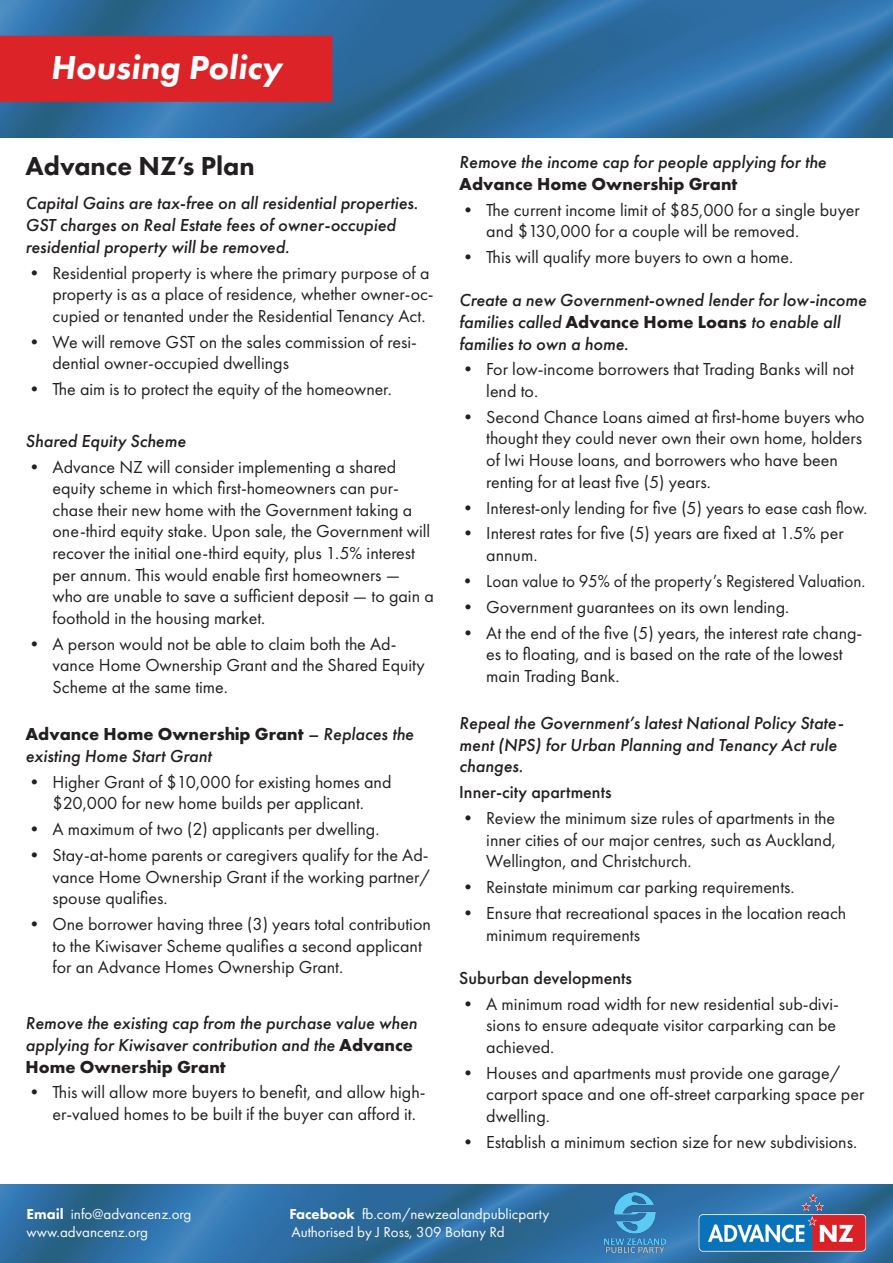
<style>
.page{position:relative;width:893px;height:1263px;background:#fff}
.page>*{position:absolute;margin:0;border:0;box-sizing:border-box;transform-origin:0 0}
.t1{font:italic 800 34.5px "Futura PT";color:#fff}
.t2{font:800 27px "Futura PT";color:#231f20}
.t3{font:18px/21.6px "Futura PT";color:#231f20}
.t4{font:italic 500 18px/21.6px "Futura PT";color:#231f20}
.t5{font:18px "Futura PT";color:#231f20;scale:.95 1}
.t6{font:500 18px "Futura PT";color:#231f20}
.t7{font:700 18px "Futura PT";color:#231f20}
.t8{font:15px "Futura PT";color:#fff}
.s1{font-weight:700;font-style:normal}
.s2{font-weight:800}
</style>
<div class="page">
<img style="left:0;top:0;width:893px;height:137px">
<img style="left:0;top:1184px;width:893px;height:79px">
<img style="left:677px;top:1188px;width:198px;height:75px">
<img style="left:605px;top:1192px;width:60px;height:60px">
<div style="left:3px;top:39px;width:327px;height:60px;background:#dc2328"></div>
<div style="left:0;top:36px;width:333px;height:66px;border:6px solid #dc2328"></div>
<svg style="left:892px;top:36px;width:1px;height:66px"></svg>
<h1 class="t1" style="left:51px;top:46px;width:233px">Housing Policy</h1>
<h2 class="t2" style="left:26px;top:149px;width:231px">Advance NZ’s Plan</h2>
<p class="t4" style="left:26px;top:193px;width:394px">Capital Gains are tax-free on all residential properties.<br>GST charges on Real Estate fees of owner-occupied residential property will be removed.</p>
<p class="t3" style="left:53px;top:262px;width:383px;text-indent:-27px">• Residential property is where the primary purpose of a property is as a place of residence, whether owner-oc&shy;cupied or tenanted under the Residential Tenancy Act.</p>
<p class="t3" style="left:53px;top:331px;width:366px;text-indent:-27px">• We will remove GST on the sales commission of resi&shy;dential owner-occupied dwellings</p>
<p class="t3" style="left:26px;top:378px;width:368px">• The aim is to protect the equity of the homeowner.</p>
<p class="t4" style="left:26px;top:430px;width:162px">Shared Equity Scheme</p>
<p class="t3" style="left:53px;top:456px;width:383px;text-indent:-27px">• Advance NZ will consider implementing a shared equity scheme in which first-homeowners can pur&shy;chase their new home with the Government taking a one-third equity stake. Upon sale, the Government will recover the initial one-third equity, plus 1.5% interest per annum. This would enable first homeowners — who are unable to save a sufficient deposit — to gain a foothold in the housing market.</p>
<p class="t3" style="left:53px;top:633px;width:374px;text-indent:-27px">• A person would not be able to claim both the Ad&shy;vance Home Ownership Grant and the Shared Equity<br>Scheme at the same time.</p>
<p class="t4" style="left:26px;top:724px;width:390px"><span class="s1">Advance Home Ownership Grant</span> – Replaces the existing Home Start Grant</p>
<p class="t3" style="left:26px;top:771px;width:368px;text-align:center">• Higher Grant of $10,000 for existing homes and $20,000 for new home builds per applicant.</p>
<p class="t3" style="left:26px;top:818px;width:356px">• A maximum of two (2) applicants per dwelling.</p>
<p class="t3" style="left:53px;top:844px;width:379px;text-align:justify;text-indent:-27px">• Stay-at-home parents or caregivers qualify for the Ad&shy;vance Home Ownership Grant if the working partner/ spouse qualifies.</p>
<p class="t3" style="left:53px;top:913px;width:380px;text-indent:-27px">• One borrower having three (3) years total contribution to the Kiwisaver Scheme qualifies a second applicant for an Advance Homes Ownership Grant.</p>
<p class="t4" style="left:26px;top:1013px;width:393px">Remove the existing cap from the purchase value when applying for Kiwisaver contribution and the <span class="s1">Advance<br>Home Ownership Grant</span></p>
<p class="t3" style="left:53px;top:1081px;width:375px;text-indent:-27px">• This will allow more buyers to benefit, and allow high&shy;er-valued homes to be built if the buyer can afford it.</p>
<p class="t4" style="left:459px;top:152px;width:369px">Remove the income cap for people applying for the</p>
<p class="t7" style="left:459px;top:172px;width:280px">Advance Home Ownership Grant</p>
<p class="t3" style="left:486px;top:199px;width:375px;text-indent:-27px">• The current income limit of $85,000 for a single buyer and $130,000 for a couple will be removed.</p>
<p class="t3" style="left:459px;top:246px;width:335px">• This will qualify more buyers to own a home.</p>
<p class="t4" style="left:459px;top:290px;width:409px">Create a new Government-owned lender for low-income families called <span class="s1">Advance Home Loans</span> to enable all families to own a home.</p>
<p class="t3" style="left:486px;top:358px;width:369px;text-indent:-27px">• For low-income borrowers that Trading Banks will not lend to.</p>
<p class="t3" style="left:486px;top:406px;width:380px;text-indent:-27px">• Second Chance Loans aimed at first-home buyers who thought they could never own their own home, holders of Iwi House loans, and borrowers who have been renting for at least five (5) years.</p>
<p class="t3" style="left:459px;top:497px;width:410px">• Interest-only lending for five (5) years to ease cash flow.</p>
<p class="t3" style="left:486px;top:522px;width:359px;text-indent:-27px">• Interest rates for five (5) years are fixed at 1.5% per annum.</p>
<p class="t5" style="left:459px;top:570px;width:429px">• Loan value to 95% of the property’s Registered Valuation.</p>
<p class="t3" style="left:459px;top:596px;width:332px">• Government guarantees on its own lending.</p>
<p class="t3" style="left:486px;top:622px;width:378px;text-indent:-27px">• At the end of the five (5) years, the interest rate chang&shy;es to floating, and is based on the rate of the lowest main Trading Bank.</p>
<p class="t4" style="left:459px;top:712px;width:386px">Repeal the Government’s latest National Policy State&shy;ment (NPS) for Urban Planning and Tenancy Act rule changes.</p>
<p class="t6" style="left:459px;top:781px;width:154px">Inner-city apartments</p>
<p class="t3" style="left:486px;top:807px;width:351px;text-align:justify;text-indent:-27px">• Review the minimum size rules of apartments in the inner cities of our major centres, such as Auckland, Wellington, and Christchurch.</p>
<p class="t3" style="left:459px;top:876px;width:337px">• Reinstate minimum car parking requirements.</p>
<p class="t3" style="left:486px;top:902px;width:362px;text-indent:-27px">• Ensure that recreational spaces in the location reach minimum requirements</p>
<p class="t6" style="left:459px;top:967px;width:174px">Suburban developments</p>
<p class="t3" style="left:486px;top:993px;width:354px;text-indent:-27px">• A minimum road width for new residential sub-divi&shy;sions to ensure adequate visitor carparking can be achieved.</p>
<p class="t3" style="left:486px;top:1062px;width:380px;text-indent:-27px">• Houses and apartments must provide one garage/ carport space and one off-street carparking space per dwelling.</p>
<p class="t3" style="left:459px;top:1131px;width:399px">• Establish a minimum section size for new subdivisions.</p>
<p class="t8" style="left:27px;top:1204px;width:166px"><span class="s2">Email</span> info@advancenz.org</p>
<p class="t8" style="left:289px;top:1204px;width:262px"><span class="s2">Facebook</span> fb.com/newzealandpublicparty</p>
<p class="t8" style="left:27px;top:1222px;width:123px">www.advancenz.org</p>
<p class="t8" style="left:291px;top:1222px;width:215px">Authorised by J Ross, 309 Botany Rd</p>
</div>
